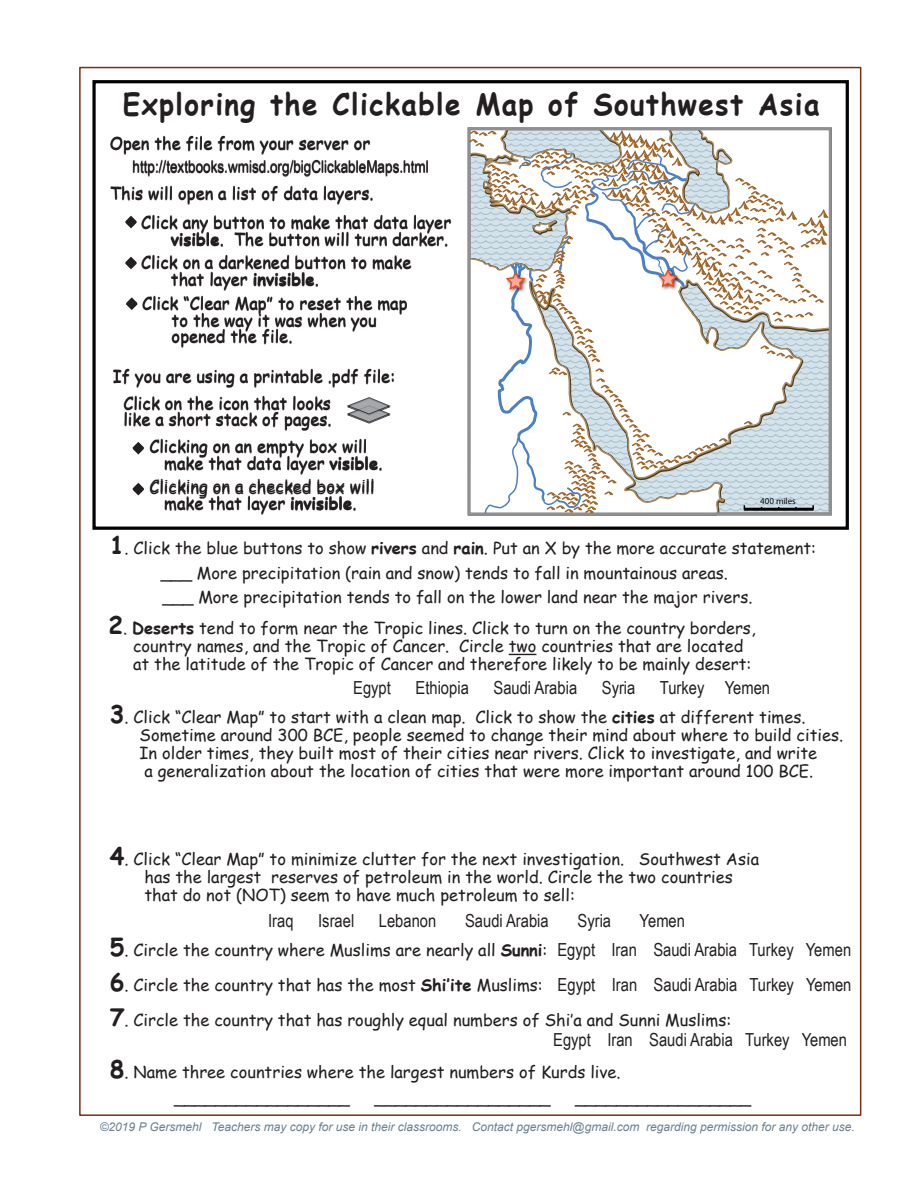
<style>
.page{position:relative;width:918px;height:1188px;background:#fff}
.page>*{position:absolute;margin:0;border:0;box-sizing:border-box;transform-origin:0 0}
.t1{font:700 30px "Comic Sans MS";letter-spacing:.05em;color:#231f20;scale:.93 1}
.t2{font:18px "Arial Narrow";color:#231f20}
.t3{font:16.5px/18px "Comic Sans MS";color:#231f20}
.t4{font:16.5px "Arial Narrow";color:#231f20}
.t5{font:italic 12px "Arial";color:#6a8092}
.t6{font:9px "Myriad Pro";color:#010101}
.s1{font-weight:700}
.s2{font-weight:700;font-size:24px}
.s3{font-family:"Arial Narrow";font-size:18px}
</style>
<div class="page">
<div style="left:92px;top:80px;width:757px;height:450px;border:3px solid #020202"></div>
<svg style="left:468px;top:66px;width:364px;height:450px"></svg>
<svg style="left:467px;top:127px;width:363px;height:388px"></svg>
<svg style="left:509px;top:654px;width:27px;height:1px"></svg>
<svg style="left:133px;top:442px;width:11px;height:12px"></svg>
<svg style="left:133px;top:483px;width:11px;height:12px"></svg>
<svg style="left:347px;top:397px;width:43px;height:27px"></svg>
<svg style="left:125px;top:216px;width:12px;height:12px"></svg>
<svg style="left:125px;top:257px;width:12px;height:12px"></svg>
<svg style="left:126px;top:297px;width:12px;height:13px"></svg>
<h1 class="t1" style="left:123px;top:82px;width:751px">Exploring the Clickable Map of Southwest Asia</h1>
<p class="t3" style="left:110px;top:133px;width:262px">Open the file from your server or</p>
<p class="t4" style="left:133px;top:154px;width:298px">http://textbooks.wmisd.org/bigClickableMaps.html</p>
<p class="t3" style="left:141px;top:213px;width:311px;line-height:16.5px;text-align:right">Click any button to make that data layer <span class="s1">visible</span>. The button will turn darker.</p>
<p class="t3" style="left:171px;top:254px;width:242px;line-height:16.5px;text-indent:-30px">Click on a darkened button to make that layer <span class="s1">invisible</span>.</p>
<p class="t3" style="left:172px;top:294px;width:237px;line-height:16.5px;text-indent:-30px">Click “Clear Map” to reset the map to the way it was when you opened the file.</p>
<p class="t3" style="left:110px;top:184px;width:265px">This will open a list of data layers.</p>
<p class="t3" style="left:123px;top:363px;width:273px;line-height:26.5px;text-indent:-10px">If you are using a printable .pdf file:<br>Click on the icon that looks</p>
<p class="t3" style="left:123px;top:410px;width:210px">like a short stack of pages.</p>
<p class="t3" style="left:164px;top:438px;width:220px;line-height:16.5px;text-indent:-15px">Clicking on an empty box will make that data layer <span class="s1">visible</span>.</p>
<p class="t3" style="left:149px;top:478px;width:227px;line-height:16.5px;text-align:center">Clicking on a checked box will make that layer <span class="s1">invisible</span>.</p>
<p class="t6" style="left:760px;top:495px;width:37px">400 miles</p>
<p class="t3" style="left:110px;top:539px;width:708px"><span class="s2">1</span>. Click the blue buttons to show <span class="s1">rivers</span> and <span class="s1">rain</span>. Put an X by the more accurate statement:</p>
<p class="t3" style="left:161px;top:561px;width:593px;line-height:23.9px">___ More precipitation (rain and snow) tends to fall in mountainous areas. ___ More precipitation tends to fall on the lower land near the major rivers.</p>
<p class="t3" style="left:133px;top:619px;width:624px;text-indent:-25px"><span class="s2">2</span>. <span class="s1">Deserts</span> tend to form near the Tropic lines. Click to turn on the country borders, country names, and the Tropic of Cancer. Circle two countries that are located at the latitude of the Tropic of Cancer and therefore likely to be mainly desert:</p>
<p class="t2" style="left:353px;top:674px;width:39px">Egypt</p>
<p class="t2" style="left:416px;top:674px;width:55px">Ethiopia</p>
<p class="t2" style="left:494px;top:674px;width:85px">Saudi Arabia</p>
<p class="t2" style="left:602px;top:674px;width:35px">Syria</p>
<p class="t2" style="left:660px;top:674px;width:112px">Turkey Yemen</p>
<p class="t3" style="left:140px;top:708px;width:705px;text-indent:-30px"><span class="s2">3</span>. Click “Clear Map” to start with a clean map. Click to show the <span class="s1">cities</span> at different times.<br>Sometime around 300 BCE, people seemed to change their mind about where to build cities.<br>In older times, they built most of their cities near rivers. Click to investigate, and write<br>a generalization about the location of cities that were more important around 100 BCE.</p>
<p class="t3" style="left:144px;top:850px;width:616px;text-indent:-35px"><span class="s2">4</span>. Click “Clear Map” to minimize clutter for the next investigation. Southwest Asia has the largest reserves of petroleum in the world. Circle the two countries that do not (NOT) seem to have much petroleum to sell:</p>
<p class="t2" style="left:268px;top:908px;width:27px">Iraq</p>
<p class="t2" style="left:318px;top:908px;width:38px">Israel</p>
<p class="t2" style="left:379px;top:908px;width:59px">Lebanon</p>
<p class="t2" style="left:465px;top:908px;width:85px">Saudi Arabia</p>
<p class="t2" style="left:578px;top:908px;width:35px">Syria</p>
<p class="t2" style="left:640px;top:908px;width:47px">Yemen</p>
<p class="t3" style="left:110px;top:941px;width:743px"><span class="s2">5</span>. Circle the country where Muslims are nearly all <span class="s1">Sunni</span>: <span class="s3">Egypt Iran Saudi Arabia Turkey Yemen</span></p>
<p class="t3" style="left:110px;top:975px;width:743px"><span class="s2">6</span>. Circle the country that has the most <span class="s1">Shi‛ite</span> Muslims: <span class="s3">Egypt Iran Saudi Arabia Turkey Yemen</span></p>
<p class="t3" style="left:110px;top:1011px;width:623px"><span class="s2">7</span>. Circle the country that has roughly equal numbers of Shi‛a and Sunni Muslims:</p>
<p class="t2" style="left:553px;top:1026px;width:295px">Egypt Iran Saudi Arabia Turkey Yemen</p>
<p class="t3" style="left:174px;top:1058px;width:448px;line-height:26.4px;text-indent:-64px"><span class="s2">8</span>. Name three countries where the largest numbers of Kurds live. _________________</p>
<p class="t3" style="left:375px;top:1088px;width:177px">_________________</p>
<p class="t3" style="left:575px;top:1088px;width:177px">_________________</p>
<p class="t5" style="left:100px;top:1119px;width:757px">©2019 P Gersmehl Teachers may copy for use in their classrooms. Contact pgersmehl@gmail.com regarding permission for any other use.</p>
</div>
